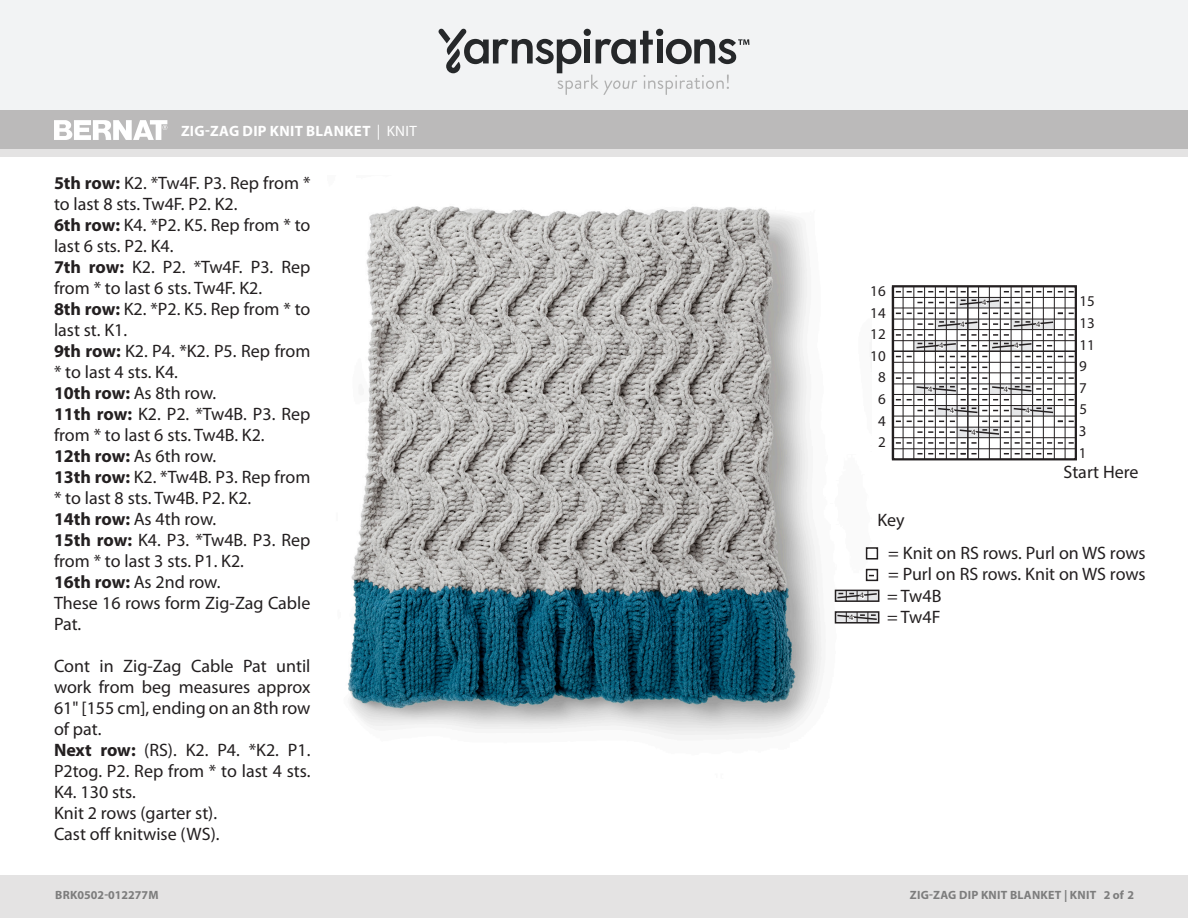
<style>
.page{position:relative;width:1188px;height:918px;background:#fff}
.page>*{position:absolute;margin:0;border:0;box-sizing:border-box;transform-origin:0 0}
.Blurb{font:18px/21px "Myriad Pro";color:#231f20}
.Pattern_Title{font:700 15px "Myriad Pro";letter-spacing:.02em;color:#fff}
.t1{font:15px "Myriad Pro";color:#231f20}
.Pattern_Title-2{font:15px "Myriad Pro";letter-spacing:.02em;color:#fff}
.t2{font:700 12px "Myriad Pro";letter-spacing:.015em;color:#7d7d7d}
.t3{font:8.4px "Myriad Pro";color:#231f20}
.s1{font-weight:400}
.s2{font-weight:700}
</style>
<div class="page">
<div style="left:0;top:875px;width:1188px;height:43px;background:#e4e3e3"></div>
<div style="left:0;top:149px;width:1188px;height:9px;background:#e4e3e3"></div>
<div style="left:0;top:0;width:1188px;height:111px;background:#f2f3f4"></div>
<div style="left:0;top:111px;width:1188px;height:38px;background:#bbbaba"></div>
<svg style="left:54px;top:120px;width:114px;height:20px"></svg>
<svg style="left:438px;top:29px;width:311px;height:66px"></svg>
<img style="left:348px;top:206px;width:523px;height:529px">
<div style="left:866px;top:547px;width:12px;height:13px;border:2px solid #231f20"></div>
<div style="left:866px;top:569px;width:12px;height:12px;border:2px solid #231f20"></div>
<div style="left:835px;top:590px;width:44px;height:12px;border:2px solid #231f20"></div>
<svg style="left:836px;top:588px;width:42px;height:13px"></svg>
<div style="left:835px;top:611px;width:44px;height:13px;border:2px solid #231f20"></div>
<svg style="left:836px;top:609px;width:42px;height:14px"></svg>
<div style="left:936px;top:319px;width:43px;height:11px;background:#e6e7e9"></div>
<div style="left:958px;top:297px;width:43px;height:11px;background:#7f7d7f"></div>
<div style="left:1012px;top:319px;width:43px;height:11px;background:#e6e7e9"></div>
<div style="left:958px;top:427px;width:43px;height:11px;background:#e6e7e9"></div>
<svg style="left:1012px;top:415px;width:42px;height:1px"></svg>
<svg style="left:990px;top:393px;width:42px;height:1px"></svg>
<svg style="left:915px;top:393px;width:42px;height:1px"></svg>
<div style="left:936px;top:405px;width:43px;height:11px;background:#949394"></div>
<div style="left:892px;top:285px;width:185px;height:175px;border:2px solid #231f20"></div>
<hr style="left:893px;top:286px;width:183px;height:1px;background:#231f20">
<hr style="left:893px;top:297px;width:183px;height:1px;background:#231f20">
<hr style="left:893px;top:308px;width:183px;height:1px;background:#231f20">
<hr style="left:893px;top:319px;width:183px;height:1px;background:#231f20">
<hr style="left:893px;top:329px;width:183px;height:1px;background:#231f20">
<hr style="left:893px;top:340px;width:183px;height:1px;background:#231f20">
<hr style="left:893px;top:350px;width:183px;height:2px;background:#231f20">
<hr style="left:893px;top:362px;width:183px;height:1px;background:#231f20">
<hr style="left:893px;top:372px;width:183px;height:1px;background:#231f20">
<hr style="left:893px;top:384px;width:183px;height:1px;background:#231f20">
<hr style="left:893px;top:394px;width:183px;height:1px;background:#231f20">
<hr style="left:893px;top:405px;width:183px;height:1px;background:#231f20">
<hr style="left:893px;top:416px;width:183px;height:1px;background:#231f20">
<hr style="left:893px;top:427px;width:183px;height:1px;background:#231f20">
<hr style="left:893px;top:437px;width:183px;height:1px;background:#231f20">
<hr style="left:893px;top:448px;width:183px;height:1px;background:#231f20">
<hr style="left:1065px;top:287px;width:1px;height:172px;background:#231f20">
<hr style="left:1054px;top:287px;width:1px;height:172px;background:#231f20">
<hr style="left:1043px;top:287px;width:1px;height:172px;background:#231f20">
<hr style="left:1032px;top:287px;width:1px;height:172px;background:#231f20">
<hr style="left:1021px;top:287px;width:1px;height:172px;background:#231f20">
<hr style="left:1011px;top:287px;width:1px;height:172px;background:#231f20">
<hr style="left:1000px;top:287px;width:1px;height:172px;background:#231f20">
<hr style="left:989px;top:287px;width:1px;height:172px;background:#231f20">
<hr style="left:978px;top:287px;width:1px;height:172px;background:#231f20">
<hr style="left:967px;top:287px;width:2px;height:172px;background:#231f20">
<hr style="left:957px;top:287px;width:1px;height:172px;background:#231f20">
<hr style="left:946px;top:287px;width:1px;height:172px;background:#231f20">
<hr style="left:935px;top:287px;width:1px;height:172px;background:#231f20">
<hr style="left:924px;top:287px;width:1px;height:172px;background:#231f20">
<hr style="left:913px;top:287px;width:1px;height:172px;background:#231f20">
<hr style="left:903px;top:287px;width:1px;height:172px;background:#231f20">
<hr style="left:892px;top:287px;width:1px;height:172px;background:#231f20">
<hr style="left:893px;top:287px;width:1px;height:172px;background:#231f20">
<svg style="left:1015px;top:453px;width:26px;height:1px"></svg>
<svg style="left:1015px;top:442px;width:26px;height:2px"></svg>
<svg style="left:1015px;top:431px;width:16px;height:2px"></svg>
<svg style="left:917px;top:431px;width:16px;height:2px"></svg>
<svg style="left:917px;top:453px;width:16px;height:1px"></svg>
<svg style="left:961px;top:442px;width:16px;height:2px"></svg>
<svg style="left:961px;top:367px;width:26px;height:1px"></svg>
<svg style="left:1015px;top:367px;width:26px;height:1px"></svg>
<svg style="left:961px;top:356px;width:26px;height:1px"></svg>
<svg style="left:1015px;top:356px;width:26px;height:1px"></svg>
<svg style="left:907px;top:334px;width:134px;height:16px"></svg>
<svg style="left:907px;top:377px;width:134px;height:16px"></svg>
<svg style="left:907px;top:421px;width:26px;height:1px"></svg>
<svg style="left:950px;top:421px;width:59px;height:15px"></svg>
<svg style="left:907px;top:399px;width:80px;height:16px"></svg>
<svg style="left:1004px;top:399px;width:59px;height:16px"></svg>
<svg style="left:1015px;top:421px;width:16px;height:1px"></svg>
<svg style="left:917px;top:302px;width:16px;height:1px"></svg>
<svg style="left:907px;top:313px;width:80px;height:15px"></svg>
<svg style="left:1015px;top:302px;width:16px;height:1px"></svg>
<svg style="left:1004px;top:313px;width:59px;height:15px"></svg>
<svg style="left:907px;top:442px;width:26px;height:2px"></svg>
<svg style="left:1015px;top:291px;width:26px;height:1px"></svg>
<svg style="left:950px;top:291px;width:59px;height:16px"></svg>
<svg style="left:907px;top:291px;width:26px;height:1px"></svg>
<svg style="left:961px;top:453px;width:16px;height:1px"></svg>
<p class="Pattern_Title" style="left:181px;top:121px;width:237px">ZIG-ZAG DIP KNIT BLANKET <span class="s1">| KNIT</span></p>
<p class="Blurb" style="left:54px;top:172px;width:258px"><span class="s2">5th row:</span> K2. *Tw4F. P3. Rep from * to last 8 sts. Tw4F. P2. K2.</p>
<p class="Blurb" style="left:54px;top:214px;width:258px"><span class="s2">6th row:</span> K4. *P2. K5. Rep from * to last 6 sts. P2. K4.</p>
<p class="Blurb" style="left:54px;top:256px;width:258px"><span class="s2">7th row:</span> K2. P2. *Tw4F. P3. Rep from * to last 6 sts. Tw4F. K2.</p>
<p class="Blurb" style="left:54px;top:298px;width:258px"><span class="s2">8th row:</span> K2. *P2. K5. Rep from * to last st. K1.</p>
<p class="Blurb" style="left:54px;top:340px;width:258px"><span class="s2">9th row:</span> K2. P4. *K2. P5. Rep from * to last 4 sts. K4.</p>
<p class="Blurb" style="left:54px;top:382px;width:164px"><span class="s2">10th row:</span> As 8th row.</p>
<p class="Blurb" style="left:54px;top:403px;width:258px"><span class="s2">11th row:</span> K2. P2. *Tw4B. P3. Rep from * to last 6 sts. Tw4B. K2.</p>
<p class="Blurb" style="left:54px;top:445px;width:164px"><span class="s2">12th row:</span> As 6th row.</p>
<p class="Blurb" style="left:54px;top:466px;width:258px"><span class="s2">13th row:</span> K2. *Tw4B. P3. Rep from * to last 8 sts. Tw4B. P2. K2.</p>
<p class="Blurb" style="left:54px;top:508px;width:164px"><span class="s2">14th row:</span> As 4th row.</p>
<p class="Blurb" style="left:54px;top:529px;width:258px"><span class="s2">15th row:</span> K4. P3. *Tw4B. P3. Rep from * to last 3 sts. P1. K2.</p>
<p class="Blurb" style="left:54px;top:571px;width:168px"><span class="s2">16th row:</span> As 2nd row.</p>
<p class="Blurb" style="left:54px;top:592px;width:258px">These 16 rows form Zig-Zag Cable<br>Pat.</p>
<p class="Blurb" style="left:54px;top:655px;width:258px;text-align:justify">Cont in Zig-Zag Cable Pat until work from beg measures approx 61" [155 cm], ending on an 8th row of pat.</p>
<p class="Blurb" style="left:54px;top:739px;width:258px;text-align:justify"><span class="s2">Next row:</span> (RS). K2. P4. *K2. P1.<br>P2tog. P2. Rep from * to last 4 sts.<br>K4. 130 sts.</p>
<p class="Blurb" style="left:54px;top:802px;width:165px">Knit 2 rows (garter st).</p>
<p class="Blurb" style="left:54px;top:823px;width:167px">Cast off knitwise (WS).</p>
<p class="Pattern_Title-2" style="left:181px;top:122px;width:83px"><span class="s2">X</span> | CROCHET</p>
<p class="t1" style="left:870px;top:282px;width:17px">16</p>
<p class="t1" style="left:870px;top:303px;width:17px">14</p>
<p class="t1" style="left:870px;top:325px;width:17px">12</p>
<p class="t1" style="left:870px;top:346px;width:17px">10</p>
<p class="t1" style="left:878px;top:368px;width:9px">8</p>
<p class="t1" style="left:878px;top:390px;width:9px">6</p>
<p class="t1" style="left:878px;top:411px;width:9px">4</p>
<p class="t1" style="left:878px;top:433px;width:9px">2</p>
<p class="t3" style="left:982px;top:297px;width:6px">4</p>
<p class="t1" style="left:1080px;top:292px;width:17px">15</p>
<p class="t3" style="left:961px;top:319px;width:6px">4</p>
<p class="t3" style="left:1036px;top:319px;width:6px">4</p>
<p class="t1" style="left:1080px;top:314px;width:17px">13</p>
<p class="t3" style="left:939px;top:340px;width:6px">4</p>
<p class="t3" style="left:1015px;top:340px;width:6px">4</p>
<p class="t1" style="left:1080px;top:335px;width:17px">11</p>
<p class="t1" style="left:1079px;top:357px;width:9px">9</p>
<p class="t3" style="left:928px;top:384px;width:6px">4</p>
<p class="t3" style="left:1004px;top:384px;width:6px">4</p>
<p class="t3" style="left:950px;top:405px;width:6px">4</p>
<p class="t3" style="left:1025px;top:405px;width:6px">4</p>
<p class="t1" style="left:1079px;top:379px;width:9px">7</p>
<p class="t1" style="left:1080px;top:400px;width:9px">5</p>
<p class="t3" style="left:971px;top:427px;width:6px">4</p>
<p class="t1" style="left:1079px;top:422px;width:9px">3</p>
<p class="t1" style="left:1079px;top:443px;width:9px">1</p>
<p class="Blurb" style="left:1064px;top:461px;width:77px">Start Here</p>
<p class="t3" style="left:860px;top:590px;width:6px">4</p>
<p class="t3" style="left:849px;top:612px;width:6px">4</p>
<p class="Blurb" style="left:888px;top:504px;width:259px;line-height:32.4px;text-indent:-11px">Key<br>= Knit on RS rows. Purl on WS rows</p>
<p class="Blurb" style="left:887px;top:563px;width:260px;line-height:21.6px">= Purl on RS rows. Knit on WS rows = Tw4B<br>= Tw4F</p>
<p class="t2" style="left:54px;top:887px;width:33px">SKU #</p>
<p class="t2" style="left:1030px;top:887px;width:82px">X | CROCHE 1</p>
<p class="t2" style="left:1127px;top:887px;width:9px">X</p>
<p class="t2" style="left:55px;top:887px;width:105px">BRK0502-012277M</p>
<p class="t2" style="left:910px;top:887px;width:226px">ZIG-ZAG DIP KNIT BLANKET | KNIT 2 of 2</p>
</div>
